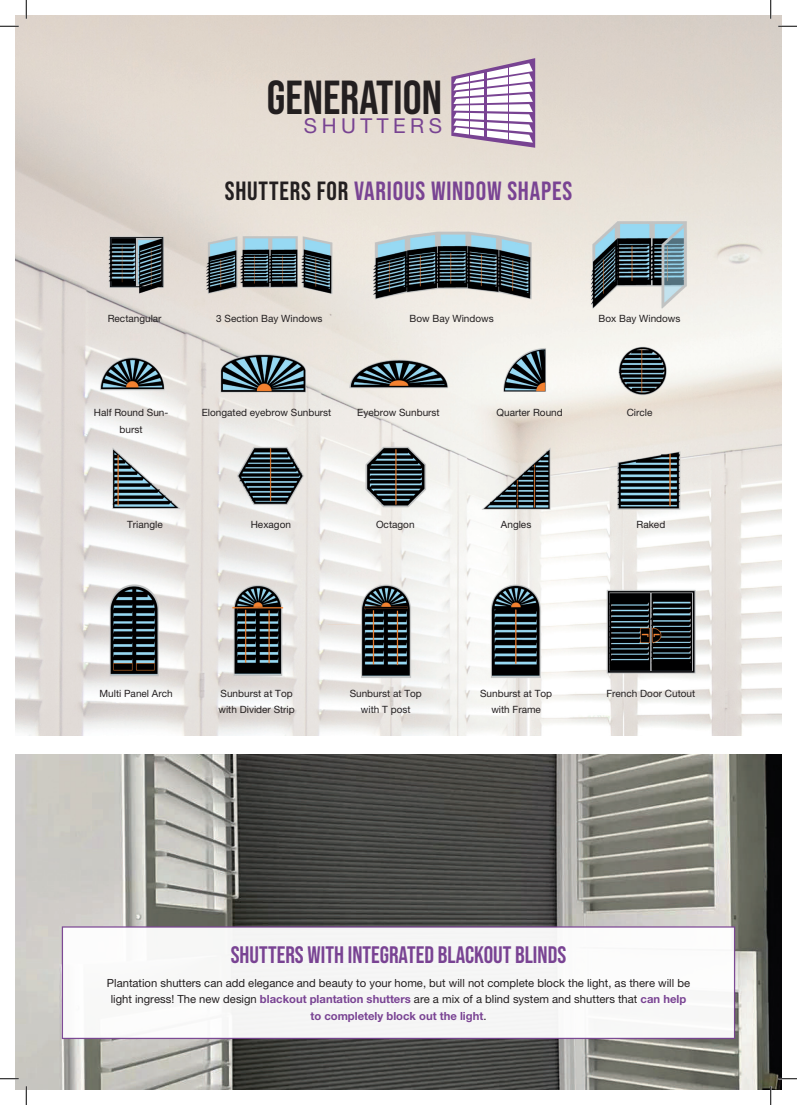
<style>
.page{position:relative;width:797px;height:1105px;background:#fff}
.page>*{position:absolute;margin:0;border:0;box-sizing:border-box;transform-origin:0 0}
.t1{font:47.5px "Bebas Neue";color:#231f20}
.t2{font:26.25px "Bebas Neue";letter-spacing:.03em;color:#794393}
.t3{font:23.75px "Bebas Neue";color:#794393}
.t4{font:20.5px "Helvetica Neue";letter-spacing:.22em;color:#784392}
.t5{font:11.25px "Helvetica Neue";color:#231f20}
.t6{font:700 11.25px "Helvetica Neue";color:#794393}
.t7{font:10px/16.2px "Helvetica Neue";color:#231f20;text-align:center}
.s1{color:#231f20}
.s2{font-weight:700;color:#794393}
.s3{font-weight:400;color:#231f20}
</style>
<div class="page">
<img style="left:16px;top:754px;width:765px;height:335px">
<img style="left:16px;top:16px;width:765px;height:719px">
<div style="left:62px;top:926px;width:673px;height:113px;background:#f6f7f6;border:1px solid #794393"></div>
<svg style="left:451px;top:58px;width:84px;height:90px"></svg>
<hr style="left:484px;top:71px;width:3px;height:68px;background:#794393">
<hr style="left:469px;top:73px;width:1px;height:64px;background:#794393">
<hr style="left:507px;top:66px;width:1px;height:76px;background:#794393">
<svg style="left:0;top:25px;width:19px;height:2px"></svg>
<svg style="left:778px;top:25px;width:19px;height:2px"></svg>
<svg style="left:0;top:1078px;width:19px;height:1px"></svg>
<svg style="left:778px;top:1078px;width:19px;height:1px"></svg>
<svg style="left:25px;top:0;width:2px;height:19px"></svg>
<svg style="left:25px;top:1086px;width:2px;height:19px"></svg>
<svg style="left:770px;top:0;width:1px;height:19px"></svg>
<svg style="left:770px;top:1086px;width:1px;height:19px"></svg>
<p class="t1" style="left:267px;top:71px;width:177px">GENERATION</p>
<p class="t4" style="left:304px;top:113px;width:140px">SHUTTERS</p>
<p class="t2" style="left:225px;top:177px;width:349px"><span class="s1">SHUTTERS FOR</span> VARIOUS WINDOW SHAPES</p>
<p class="t7" style="left:108px;top:310px;width:55px">Rectangular</p>
<p class="t7" style="left:216px;top:310px;width:108px">3 Section Bay Windows</p>
<p class="t7" style="left:409px;top:310px;width:86px">Bow Bay Windows</p>
<p class="t7" style="left:598px;top:310px;width:83px">Box Bay Windows</p>
<p class="t7" style="left:94px;top:405px;width:76px">Half Round Sun&shy;burst</p>
<p class="t7" style="left:202px;top:405px;width:131px">Elongated eyebrow Sunburst</p>
<p class="t7" style="left:357px;top:405px;width:84px">Eyebrow Sunburst</p>
<p class="t7" style="left:496px;top:405px;width:68px">Quarter Round</p>
<p class="t7" style="left:626px;top:405px;width:27px">Circle</p>
<p class="t7" style="left:127px;top:517px;width:37px">Triangle</p>
<p class="t7" style="left:251px;top:517px;width:42px">Hexagon</p>
<p class="t7" style="left:376px;top:517px;width:40px">Octagon</p>
<p class="t7" style="left:501px;top:517px;width:32px">Angles</p>
<p class="t7" style="left:636px;top:517px;width:30px">Raked</p>
<p class="t7" style="left:99px;top:685px;width:75px">Multi Panel Arch</p>
<p class="t7" style="left:218px;top:685px;width:78px;text-align:left">Sunburst at Top with Divider Strip</p>
<p class="t7" style="left:350px;top:685px;width:74px">Sunburst at Top with T post</p>
<p class="t7" style="left:480px;top:685px;width:74px">Sunburst at Top with Frame</p>
<p class="t7" style="left:606px;top:685px;width:90px">French Door Cutout</p>
<p class="t3" style="left:231px;top:942px;width:337px">SHUTTERS WITH INTEGRATED BLACKOUT BLINDS</p>
<p class="t5" style="left:107px;top:976px;width:584px">Plantation shutters can add elegance and beauty to your home, but will not complete block the light, as there will be</p>
<p class="t5" style="left:111px;top:993px;width:577px">light ingress! The new design <span class="s2">blackout plantation shutters</span> are a mix of a blind system and shutters that <span class="s2">can help</span></p>
<p class="t6" style="left:310px;top:1008px;width:177px">to completely block out the light<span class="s3">.</span></p>
</div>
